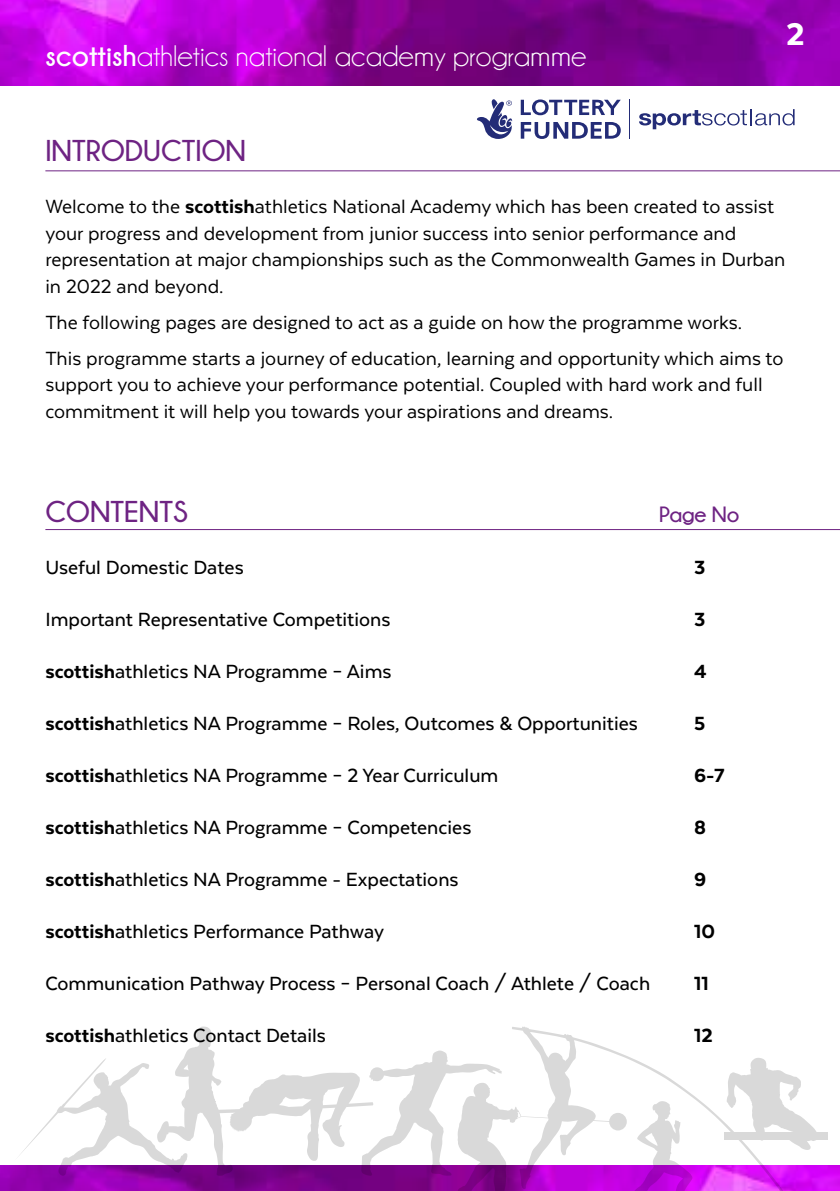
<style>
.page{position:relative;width:840px;height:1191px;background:#fff}
.page>*{position:absolute;margin:0;border:0;box-sizing:border-box;transform-origin:0 0}
.t1{font:800 36px "Texta";color:#fff}
.t2{font:30px "Champagne&Limousines";color:#fff}
.t3{font:700 30px "Champagne&Limousines";color:#6e2383}
.t4{font:22px/26.4px "Texta";color:#000}
.t5{font:500 22px "Texta";color:#000}
.t6{font:800 22px "Texta";color:#000}
.t7{font:700 22px "Champagne&Limousines";color:#6e2383}
.s1{font-weight:700}
.s2{font-weight:800}
</style>
<div class="page">
<img style="left:0;top:0;width:839px;height:85px">
<img style="left:0;top:1165px;width:839px;height:26px">
<svg style="left:520px;top:99px;width:100px;height:16px"></svg>
<svg style="left:520px;top:122px;width:100px;height:17px"></svg>
<svg style="left:639px;top:109px;width:155px;height:20px"></svg>
<hr style="left:629px;top:99px;width:1px;height:40px;background:#232c77">
<svg style="left:477px;top:99px;width:35px;height:40px"></svg>
<hr style="left:45px;top:170px;width:794px;height:1px;background:#6e2383">
<hr style="left:45px;top:529px;width:794px;height:1px;background:#6e2383">
<svg style="left:692px;top:1094px;width:107px;height:97px"></svg>
<svg style="left:14px;top:1026px;width:678px;height:165px"></svg>
<svg style="left:723px;top:1058px;width:104px;height:92px"></svg>
<h2 class="t2" style="left:45px;top:41px;width:542px"><span class="s1">scottish</span>athletics national academy programme</h2>
<h1 class="t1" style="left:785px;top:15px;width:20px">2</h1>
<h2 class="t3" style="left:45px;top:134px;width:202px">INTRODUCTION</h2>
<p class="t4" style="left:45px;top:193px;width:741px">Welcome to the <span class="s2">scottish</span>athletics National Academy which has been created to assist your progress and development from junior success into senior performance and representation at major championships such as the Commonwealth Games in Durban in 2022 and beyond.</p>
<p class="t4" style="left:45px;top:304px;width:739px;line-height:36px">The following pages are designed to act as a guide on how the programme works.<br>This programme starts a journey of education, learning and opportunity which aims to</p>
<p class="t4" style="left:45px;top:371px;width:718px">support you to achieve your performance potential. Coupled with hard work and full commitment it will help you towards your aspirations and dreams.</p>
<h2 class="t3" style="left:45px;top:494px;width:144px">CONTENTS</h2>
<p class="t7" style="left:659px;top:502px;width:82px">Page No</p>
<p class="t5" style="left:45px;top:556px;width:200px">Useful Domestic Dates</p>
<p class="t6" style="left:693px;top:555px;width:13px">3</p>
<p class="t5" style="left:45px;top:608px;width:346px">Important Representative Competitions</p>
<p class="t6" style="left:693px;top:607px;width:13px">3</p>
<p class="t5" style="left:45px;top:660px;width:347px"><span class="s2">scottish</span>athletics NA Programme – Aims</p>
<p class="t6" style="left:693px;top:659px;width:14px">4</p>
<p class="t5" style="left:45px;top:712px;width:593px"><span class="s2">scottish</span>athletics NA Programme – Roles, Outcomes &amp; Opportunities</p>
<p class="t6" style="left:693px;top:711px;width:13px">5</p>
<p class="t5" style="left:45px;top:764px;width:454px"><span class="s2">scottish</span>athletics NA Programme – 2 Year Curriculum</p>
<p class="t6" style="left:693px;top:763px;width:32px">6-7</p>
<p class="t5" style="left:45px;top:816px;width:427px"><span class="s2">scottish</span>athletics NA Programme – Competencies</p>
<p class="t6" style="left:693px;top:815px;width:13px">8</p>
<p class="t5" style="left:45px;top:868px;width:414px"><span class="s2">scottish</span>athletics NA Programme - Expectations</p>
<p class="t6" style="left:693px;top:867px;width:14px">9</p>
<p class="t5" style="left:45px;top:920px;width:340px"><span class="s2">scottish</span>athletics Performance Pathway</p>
<p class="t6" style="left:693px;top:919px;width:22px">10</p>
<p class="t5" style="left:45px;top:972px;width:606px">Communication Pathway Process – Personal Coach / Athlete / Coach</p>
<p class="t6" style="left:693px;top:971px;width:16px">11</p>
<p class="t5" style="left:45px;top:1024px;width:282px"><span class="s2">scottish</span>athletics Contact Details</p>
<p class="t6" style="left:693px;top:1023px;width:20px">12</p>
</div>
